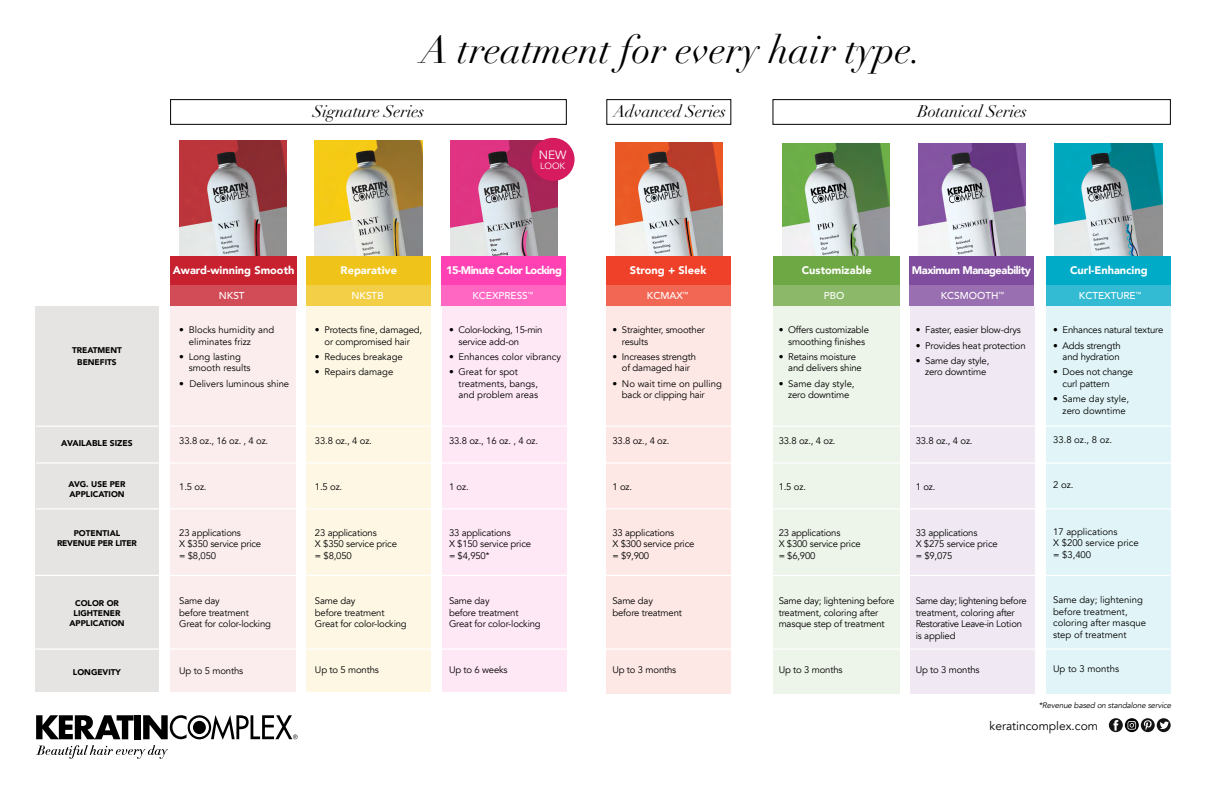
<style>
.page{position:relative;width:1224px;height:792px;background:#fff}
.page>*{position:absolute;margin:0;border:0;box-sizing:border-box;transform-origin:0 0}
.t1{font:italic 38.4px "Didot LT Std";color:#000}
.t2{font:italic 16.7px "Didot LT Std";letter-spacing:-.01em;color:#000}
.t3{font:12px "Avenir";color:#000}
.t4{font:12px "Avenir";color:#fff}
.t5{font:900 11px "Avenir";color:#fff}
.t6{font:900 11px "Avenir";letter-spacing:-.05em;color:#fff}
.t7{font:900 11px "Avenir";letter-spacing:-.04em;color:#fff}
.t8{font:500 10px "Avenir";color:#fff}
.t9{font:9.5px/11.4px "Avenir";letter-spacing:-.015em;color:#000}
.t10{font:9.5px/11.4px "Avenir";letter-spacing:-.04em;color:#000}
.t11{font:9px "Avenir";color:#fff}
.t12{font:900 8.4px "Avenir";color:#000}
.t13{font:900 8.3px/9.9px "Avenir";color:#000;text-align:center}
.t14{font:900 8.3px/9.9px "Avenir";letter-spacing:-.02em;color:#000;text-align:center}
.t15{font:italic 8px "Avenir";letter-spacing:-.02em;color:#000}
.s1{font-size:8.3px}
</style>
<div class="page">
<svg style="left:36px;top:715px;width:262px;height:44px"></svg>
<svg style="left:1109px;top:718px;width:62px;height:14px"></svg>
<img style="left:1055px;top:143px;width:107px;height:114px">
<img style="left:918px;top:143px;width:108px;height:114px">
<img style="left:783px;top:143px;width:107px;height:114px">
<img style="left:315px;top:140px;width:107px;height:117px">
<img style="left:450px;top:141px;width:108px;height:116px">
<img style="left:615px;top:143px;width:107px;height:114px">
<div style="left:170px;top:306px;width:126px;height:386px;background:#fbedee"></div>
<div style="left:442px;top:306px;width:124px;height:386px;background:#ffe8f6"></div>
<div style="left:607px;top:306px;width:124px;height:388px;background:#fde8e5"></div>
<div style="left:773px;top:306px;width:127px;height:388px;background:#edf4e9"></div>
<div style="left:910px;top:306px;width:124px;height:388px;background:#f0e9f3"></div>
<div style="left:1046px;top:306px;width:125px;height:388px;background:#e1f5f8"></div>
<div style="left:306px;top:306px;width:125px;height:386px;background:#fdf7e4"></div>
<img style="left:179px;top:140px;width:107px;height:117px">
<div style="left:35px;top:306px;width:124px;height:386px;background:#e5e4e2"></div>
<div style="left:306px;top:285px;width:125px;height:21px;background:#f3cf47"></div>
<div style="left:170px;top:285px;width:127px;height:21px;background:#d24c58"></div>
<div style="left:442px;top:285px;width:124px;height:21px;background:#ff67c3"></div>
<div style="left:606px;top:285px;width:125px;height:21px;background:#f26753"></div>
<div style="left:773px;top:285px;width:127px;height:21px;background:#8bb969"></div>
<div style="left:910px;top:285px;width:124px;height:21px;background:#996fb1"></div>
<div style="left:1046px;top:285px;width:125px;height:21px;background:#33bbd3"></div>
<hr style="left:36px;top:462px;width:1135px;height:2px;background:#fff">
<hr style="left:36px;top:426px;width:1135px;height:1px;background:#fff">
<hr style="left:36px;top:508px;width:1135px;height:1px;background:#fff">
<hr style="left:35px;top:648px;width:1135px;height:2px;background:#fff">
<hr style="left:35px;top:575px;width:1135px;height:1px;background:#fff">
<div style="left:531px;top:138px;width:44px;height:43px;background:#d71b5f;border-radius:50%"></div>
<div style="left:170px;top:257px;width:127px;height:28px;background:#c7202f"></div>
<div style="left:306px;top:257px;width:125px;height:28px;background:#f0c31a"></div>
<div style="left:442px;top:257px;width:124px;height:28px;background:#ff41b4"></div>
<div style="left:606px;top:257px;width:125px;height:28px;background:#ef4129"></div>
<div style="left:773px;top:257px;width:127px;height:28px;background:#6ea844"></div>
<div style="left:910px;top:257px;width:124px;height:28px;background:#804c9e"></div>
<div style="left:1046px;top:257px;width:125px;height:28px;background:#00abc8"></div>
<div style="left:170px;top:99px;width:397px;height:26px;border:1px solid #000"></div>
<div style="left:607px;top:99px;width:124px;height:26px;border:1px solid #000"></div>
<div style="left:773px;top:99px;width:398px;height:26px;border:1px solid #000"></div>
<h1 class="t1" style="left:421px;top:27px;width:503px">A treatment for every hair type.</h1>
<h2 class="t2" style="left:313px;top:101px;width:113px">Signature Series</h2>
<h2 class="t2" style="left:613px;top:101px;width:114px">Advanced Series</h2>
<h2 class="t2" style="left:917px;top:101px;width:111px">Botanical Series</h2>
<p class="t4" style="left:539px;top:147px;width:29px">NEW</p>
<p class="t11" style="left:540px;top:160px;width:27px">LOOK</p>
<p class="t13" style="left:72px;top:344px;width:51px;line-height:11.9px">TREATMENT<br>BENEFITS</p>
<p class="t12" style="left:61px;top:436px;width:73px">AVAILABLE SIZES</p>
<p class="t13" style="left:68px;top:479px;width:59px;text-align:left">AVG. USE PER<br>APPLICATION</p>
<p class="t14" style="left:57px;top:528px;width:81px">POTENTIAL<br>REVENUE PER LITER</p>
<p class="t13" style="left:69px;top:598px;width:57px">COLOR OR<br>LIGHTENER<br>APPLICATION</p>
<p class="t13" style="left:73px;top:667px;width:50px">LONGEVITY</p>
<p class="t5" style="left:173px;top:261px;width:123px">Award-winning Smooth</p>
<p class="t5" style="left:341px;top:261px;width:58px">Reparative</p>
<p class="t6" style="left:446px;top:261px;width:117px">15-Minute Color Locking</p>
<p class="t5" style="left:630px;top:261px;width:78px">Strong + Sleek</p>
<p class="t5" style="left:802px;top:261px;width:72px">Customizable</p>
<p class="t7" style="left:912px;top:261px;width:120px">Maximum Manageability</p>
<p class="t5" style="left:1070px;top:261px;width:79px">Curl-Enhancing</p>
<p class="t8" style="left:219px;top:287px;width:27px">NKST</p>
<p class="t8" style="left:352px;top:287px;width:34px">NKSTB</p>
<p class="t8" style="left:472px;top:287px;width:63px">KCEXPRESS<sup>™</sup></p>
<p class="t8" style="left:647px;top:287px;width:43px">KCMAX<sup>™</sup></p>
<p class="t8" style="left:824px;top:287px;width:22px">PBO</p>
<p class="t8" style="left:941px;top:287px;width:65px">KCSMOOTH<sup>™</sup></p>
<p class="t8" style="left:1079px;top:287px;width:64px">KCTEXTURE<sup>™</sup></p>
<p class="t9" style="left:315px;top:324px;width:109px;text-align:center">• Protects fine, damaged, or compromised hair</p>
<p class="t9" style="left:315px;top:351px;width:89px">• Reduces breakage</p>
<p class="t9" style="left:315px;top:367px;width:80px">• Repairs damage</p>
<p class="t9" style="left:779px;top:324px;width:92px;text-align:center">• Offers customizable smoothing finishes</p>
<p class="t9" style="left:788px;top:351px;width:75px;text-indent:-10px">• Retains moisture and delivers shine</p>
<p class="t9" style="left:779px;top:378px;width:77px;text-align:center">• Same day style, zero downtime</p>
<p class="t9" style="left:779px;top:435px;width:58px">33.8 oz., 4 oz.</p>
<p class="t9" style="left:779px;top:481px;width:29px">1.5 oz.</p>
<p class="t9" style="left:779px;top:527px;width:84px">23 applications<br>X $300 service price = $6,900</p>
<p class="t9" style="left:779px;top:596px;width:117px">Same day; lightening before treatment, coloring after masque step of treatment</p>
<p class="t9" style="left:779px;top:664px;width:65px">Up to 3 months</p>
<p class="t9" style="left:189px;top:324px;width:87px;text-indent:-10px">• Blocks humidity and eliminates frizz</p>
<p class="t9" style="left:189px;top:351px;width:63px;text-indent:-10px">• Long lasting smooth results</p>
<p class="t9" style="left:179px;top:378px;width:112px">• Delivers luminous shine</p>
<p class="t9" style="left:916px;top:324px;width:107px">• Faster, easier blow-drys</p>
<p class="t9" style="left:916px;top:340px;width:111px">• Provides heat protection</p>
<p class="t9" style="left:925px;top:355px;width:66px;text-indent:-10px">• Same day style, zero downtime</p>
<p class="t9" style="left:1053px;top:324px;width:112px">• Enhances natural texture</p>
<p class="t9" style="left:1053px;top:340px;width:69px;text-align:right">• Adds strength and hydration</p>
<p class="t9" style="left:1063px;top:367px;width:72px;text-indent:-10px">• Does not change curl pattern</p>
<p class="t9" style="left:1063px;top:394px;width:68px;text-indent:-10px">• Same day style, zero downtime</p>
<p class="t9" style="left:1053px;top:434px;width:61px">33.8 oz., 8 oz.</p>
<p class="t9" style="left:1053px;top:479px;width:22px">2 oz.</p>
<p class="t9" style="left:1053px;top:526px;width:87px">17 applications<br>X $200 service price = $3,400</p>
<p class="t9" style="left:1053px;top:595px;width:95px">Same day; lightening before treatment, coloring after masque step of treatment</p>
<p class="t9" style="left:1053px;top:663px;width:68px">Up to 3 months</p>
<p class="t15" style="left:1039px;top:701px;width:134px">*Revenue based on standalone service</p>
<p class="t10" style="left:459px;top:324px;width:85px;text-indent:-10px">• Color-locking, 15-min service add-on</p>
<p class="t9" style="left:449px;top:351px;width:113px">• Enhances color vibrancy</p>
<p class="t9" style="left:459px;top:367px;width:81px;text-indent:-10px">• Great for spot treatments, bangs, and problem areas</p>
<p class="t9" style="left:449px;top:435px;width:91px">33.8 oz., 16 oz. , 4 oz.</p>
<p class="t9" style="left:449px;top:481px;width:21px">1 oz.</p>
<p class="t9" style="left:449px;top:527px;width:84px">33 applications<br>X $150 service price = $4,950<span class="s1">*</span></p>
<p class="t9" style="left:449px;top:596px;width:93px">Same day<br>before treatment<br>Great for color-locking</p>
<p class="t9" style="left:449px;top:664px;width:60px">Up to 6 weeks</p>
<p class="t9" style="left:622px;top:324px;width:85px;text-indent:-10px">• Straighter, smoother results</p>
<p class="t9" style="left:612px;top:351px;width:85px;text-align:center">• Increases strength of damaged hair</p>
<p class="t9" style="left:622px;top:378px;width:101px;text-indent:-10px">• No wait time on pulling back or clipping hair</p>
<p class="t9" style="left:612px;top:435px;width:58px">33.8 oz., 4 oz.</p>
<p class="t9" style="left:612px;top:481px;width:21px">1 oz.</p>
<p class="t9" style="left:612px;top:527px;width:84px">33 applications<br>X $300 service price = $9,900</p>
<p class="t9" style="left:612px;top:596px;width:71px">Same day before treatment</p>
<p class="t9" style="left:315px;top:435px;width:58px">33.8 oz., 4 oz.</p>
<p class="t9" style="left:315px;top:481px;width:29px">1.5 oz.</p>
<p class="t9" style="left:315px;top:527px;width:84px">23 applications<br>X $350 service price = $8,050</p>
<p class="t9" style="left:315px;top:596px;width:93px">Same day<br>before treatment<br>Great for color-locking</p>
<p class="t9" style="left:315px;top:664px;width:65px">Up to 5 months</p>
<p class="t9" style="left:916px;top:435px;width:58px">33.8 oz., 4 oz.</p>
<p class="t9" style="left:916px;top:481px;width:21px">1 oz.</p>
<p class="t9" style="left:916px;top:527px;width:84px">33 applications<br>X $275 service price = $9,075</p>
<p class="t10" style="left:916px;top:596px;width:113px">Same day; lightening before treatment, coloring after<br>Restorative Leave-in Lotion is applied</p>
<p class="t9" style="left:916px;top:664px;width:65px">Up to 3 months</p>
<p class="t9" style="left:179px;top:435px;width:91px">33.8 oz., 16 oz. , 4 oz.</p>
<p class="t9" style="left:179px;top:481px;width:29px">1.5 oz.</p>
<p class="t9" style="left:179px;top:527px;width:84px">23 applications<br>X $350 service price = $8,050</p>
<p class="t9" style="left:179px;top:596px;width:93px">Same day<br>before treatment<br>Great for color-locking</p>
<p class="t9" style="left:179px;top:665px;width:65px">Up to 5 months</p>
<p class="t9" style="left:612px;top:664px;width:65px">Up to 3 months</p>
<p class="t3" style="left:990px;top:718px;width:110px">keratincomplex.com</p>
</div>
